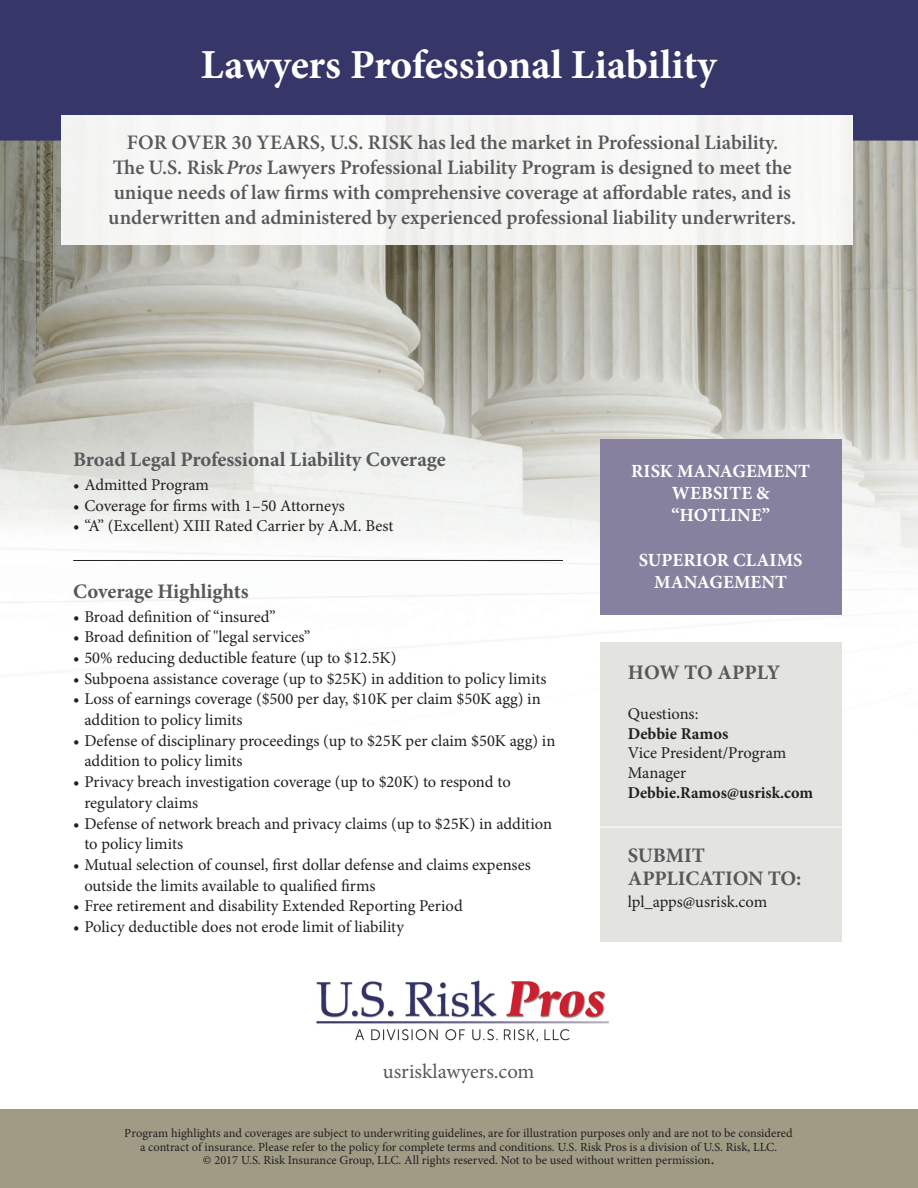
<style>
.page{position:relative;width:918px;height:1188px;background:#fff}
.page>*{position:absolute;margin:0;border:0;box-sizing:border-box;transform-origin:0 0}
.t1{font:700 41.25px "Minion Pro";letter-spacing:-.005em;color:#fff}
.t2{font:600 20.7px/24.8px "Minion Pro";letter-spacing:-.005em;color:#57585a;text-align:center}
.t3{font:700 20.7px/22.6px "Minion Pro";letter-spacing:-.005em;color:#57585a}
.t4{font:20.7px "Minion Pro";color:#57585a}
.t5{font:700 18.6px/22.4px "Minion Pro";letter-spacing:.005em;color:#fff;text-align:center}
.t6{font:16.5px/20.7px "Minion Pro";color:#231f20}
.t7{font:700 16.5px "Minion Pro";color:#231f20}
.t8{font:12.3px/13.4px "Minion Pro";color:#231f20;text-align:center}
.s1{font-style:italic}
.s2{font-size:16.5px}
</style>
<div class="page">
<img style="left:0;top:141px;width:918px;height:801px">
<div style="left:0;top:0;width:918px;height:141px;background:#373668"></div>
<div style="left:0;top:1109px;width:918px;height:79px;background:#a09b85"></div>
<div style="left:62px;top:115px;width:791px;height:130px;background:#f7f7f5"></div>
<div style="left:600px;top:642px;width:241px;height:299px;background:#e3e3e0"></div>
<div style="left:600px;top:440px;width:241px;height:175px;background:#8781a0"></div>
<hr style="left:73px;top:560px;width:490px;height:1px;background:#231f20">
<hr style="left:594px;top:827px;width:253px;height:1px;background:#fff">
<img style="left:316px;top:980px;width:293px;height:62px">
<p class="t1" style="left:201px;top:36px;width:517px">Lawyers Professional Liability</p>
<p class="t2" style="left:109px;top:130px;width:689px">FOR OVER 30 YEARS, U.S. RISK has led the market in Professional Liability.<br>The U.S. Risk<span class="s1">Pros</span> Lawyers Professional Liability Program is designed to meet the unique needs of law firms with comprehensive coverage at affordable rates, and is underwritten and administered by experienced professional liability underwriters.</p>
<p class="t3" style="left:73px;top:448px;width:374px">Broad Legal Professional Liability Coverage</p>
<p class="t6" style="left:73px;top:474px;width:137px">• Admitted Program</p>
<p class="t6" style="left:73px;top:495px;width:273px">• Coverage for firms with 1–50 Attorneys</p>
<p class="t6" style="left:73px;top:516px;width:322px">• “A” (Excellent) XIII Rated Carrier by A.M. Best</p>
<p class="t3" style="left:73px;top:580px;width:177px">Coverage Highlights</p>
<p class="t6" style="left:73px;top:606px;width:204px">• Broad definition of “insured”</p>
<p class="t6" style="left:73px;top:627px;width:239px">• Broad definition of "legal services”</p>
<p class="t6" style="left:73px;top:648px;width:325px">• 50% reducing deductible feature (up to $12.5K)</p>
<p class="t6" style="left:73px;top:668px;width:475px">• Subpoena assistance coverage (up to $25K) in addition to policy limits</p>
<p class="t6" style="left:84px;top:689px;width:458px;text-indent:-11px">• Loss of earnings coverage ($500 per day, $10K per claim $50K agg) in addition to policy limits</p>
<p class="t6" style="left:84px;top:730px;width:473px;text-indent:-11px">• Defense of disciplinary proceedings (up to $25K per claim $50K agg) in addition to policy limits</p>
<p class="t6" style="left:84px;top:772px;width:428px;text-indent:-11px">• Privacy breach investigation coverage (up to $20K) to respond to regulatory claims</p>
<p class="t6" style="left:84px;top:813px;width:469px;text-indent:-11px">• Defense of network breach and privacy claims (up to $25K) in addition to policy limits</p>
<p class="t6" style="left:84px;top:854px;width:448px;text-indent:-11px">• Mutual selection of counsel, first dollar defense and claims expenses outside the limits available to qualified firms</p>
<p class="t6" style="left:73px;top:896px;width:391px">• Free retirement and disability Extended Reporting Period</p>
<p class="t6" style="left:73px;top:916px;width:332px">• Policy deductible does not erode limit of liability</p>
<p class="t4" style="left:383px;top:1058px;width:153px">usrisklawyers.com</p>
<p class="t5" style="left:631px;top:459px;width:180px">RISK MANAGEMENT<br>WEBSITE &amp; “HOTLINE”</p>
<p class="t5" style="left:639px;top:549px;width:166px">SUPERIOR CLAIMS<br>MANAGEMENT</p>
<p class="t3" style="left:628px;top:661px;width:154px">HOW TO APPLY</p>
<p class="t6" style="left:628px;top:703px;width:72px">Questions:</p>
<p class="t7" style="left:628px;top:722px;width:102px">Debbie Ramos</p>
<p class="t6" style="left:628px;top:743px;width:160px;line-height:19.8px">Vice President/Program<br>Manager</p>
<p class="t7" style="left:628px;top:781px;width:187px">Debbie.Ramos@usrisk.com</p>
<p class="t3" style="left:628px;top:844px;width:175px">SUBMIT<br>APPLICATION TO:</p>
<p class="t6" style="left:628px;top:891px;width:141px">lpl_apps@usrisk.com</p>
<p class="t8" style="left:125px;top:1127px;width:669px">Program highlights and coverages are subject to underwriting guidelines, are for illustration purposes only and are not to be considered a contract of insurance. Please refer to the policy for complete terms and conditions. U.S. Risk Pros is a division of U.S. Risk, LLC.<br>© 2017 U.S. Risk Insurance Group, LLC. All rights reserved. Not to be used without written permission<span class="s2">.</span></p>
</div>
